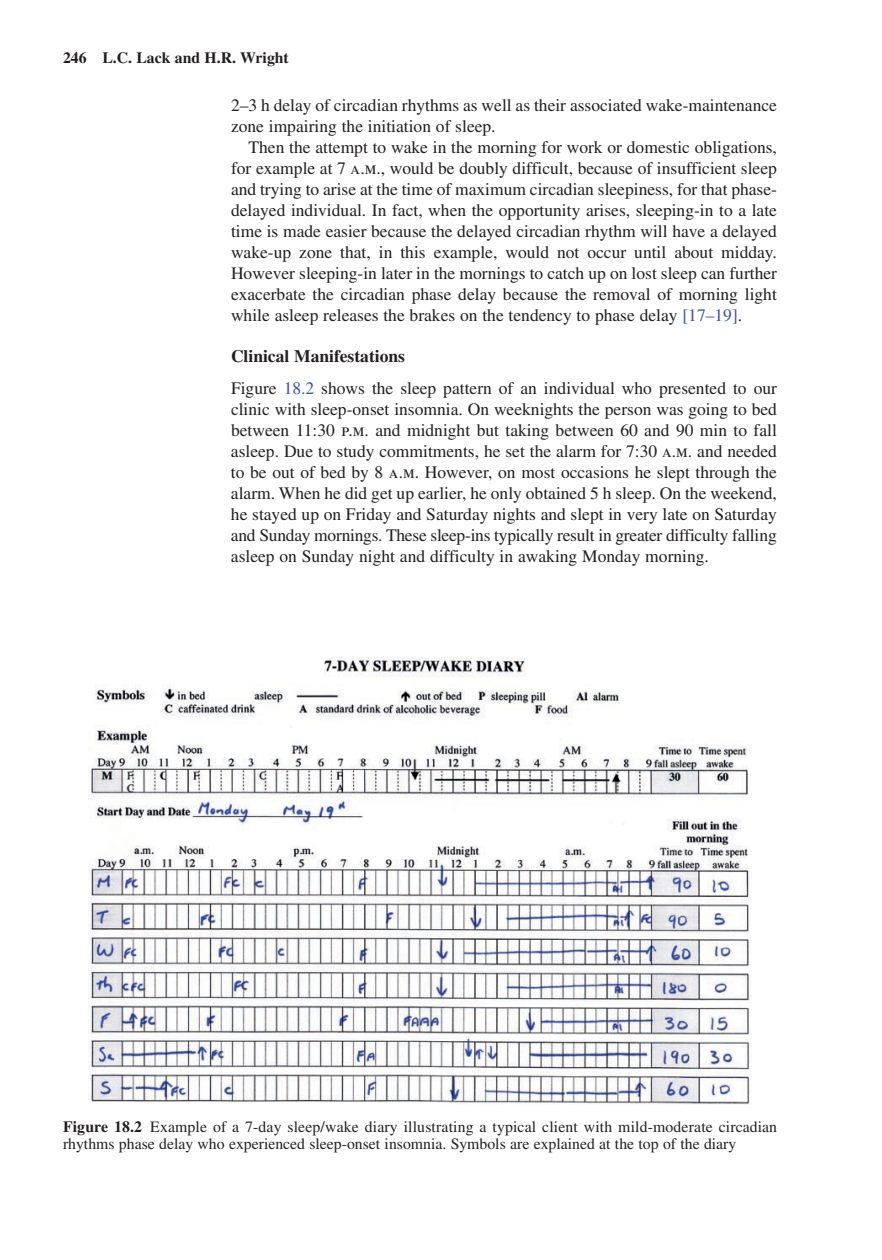
<style>
.page{position:relative;width:882px;height:1260px;background:#fff}
.page>*{position:absolute;margin:0;border:0;box-sizing:border-box;transform-origin:0 0}
.t1{font:17.5px/21px "Times";color:#231f20}
.t2{font:15.75px/17.5px "Times";color:#231f20}
.t3{font:700 15.75px "Times";color:#231f20}
.s1{font-family:"Times Roman SC"}
.s2{color:#3952a4}
.s3{font-weight:700}
</style>
<div class="page">
<img style="left:89px;top:658px;width:662px;height:447px">
<p class="t3" style="left:63px;top:48px;width:227px">246 L.C. Lack and H.R. Wright</p>
<p class="t1" style="left:231px;top:94px;width:548px">2–3 h delay of circadian rhythms as well as their associated wake-maintenance zone impairing the initiation of sleep.</p>
<p class="t1" style="left:231px;top:136px;width:548px;text-align:justify;text-indent:18px">Then the attempt to wake in the morning for work or domestic obligations, for example at 7 <span class="s1">a.m.</span>, would be doubly difficult, because of insufficient sleep and trying to arise at the time of maximum circadian sleepiness, for that phase&shy;delayed individual. In fact, when the opportunity arises, sleeping-in to a late time is made easier because the delayed circadian rhythm will have a delayed wake-up zone that, in this example, would not occur until about midday.<br>However sleeping-in later in the mornings to catch up on lost sleep can further exacerbate the circadian phase delay because the removal of morning light while asleep releases the brakes on the tendency to phase delay <span class="s2">[17–19]</span>.</p>
<p class="t1" style="left:231px;top:340px;width:548px;line-height:31.5px"><span class="s3">Clinical Manifestations<br></span>Figure <span class="s2">18.2</span> shows the sleep pattern of an individual who presented to our</p>
<p class="t1" style="left:231px;top:398px;width:548px;text-align:justify">clinic with sleep-onset insomnia. On weeknights the person was going to bed between 11:30 <span class="s1">p.m.</span> and midnight but taking between 60 and 90 min to fall asleep. Due to study commitments, he set the alarm for 7:30 <span class="s1">a.m.</span> and needed to be out of bed by 8 <span class="s1">a.m.</span> However, on most occasions he slept through the alarm. When he did get up earlier, he only obtained 5 h sleep. On the weekend, he stayed up on Friday and Saturday nights and slept in very late on Saturday and Sunday mornings. These sleep-ins typically result in greater difficulty falling asleep on Sunday night and difficulty in awaking Monday morning.</p>
<p class="t2" style="left:63px;top:1118px;width:715px"><span class="s3">Figure 18.2</span> Example of a 7-day sleep/wake diary illustrating a typical client with mild-moderate circadian rhythms phase delay who experienced sleep-onset insomnia. Symbols are explained at the top of the diary</p>
</div>
